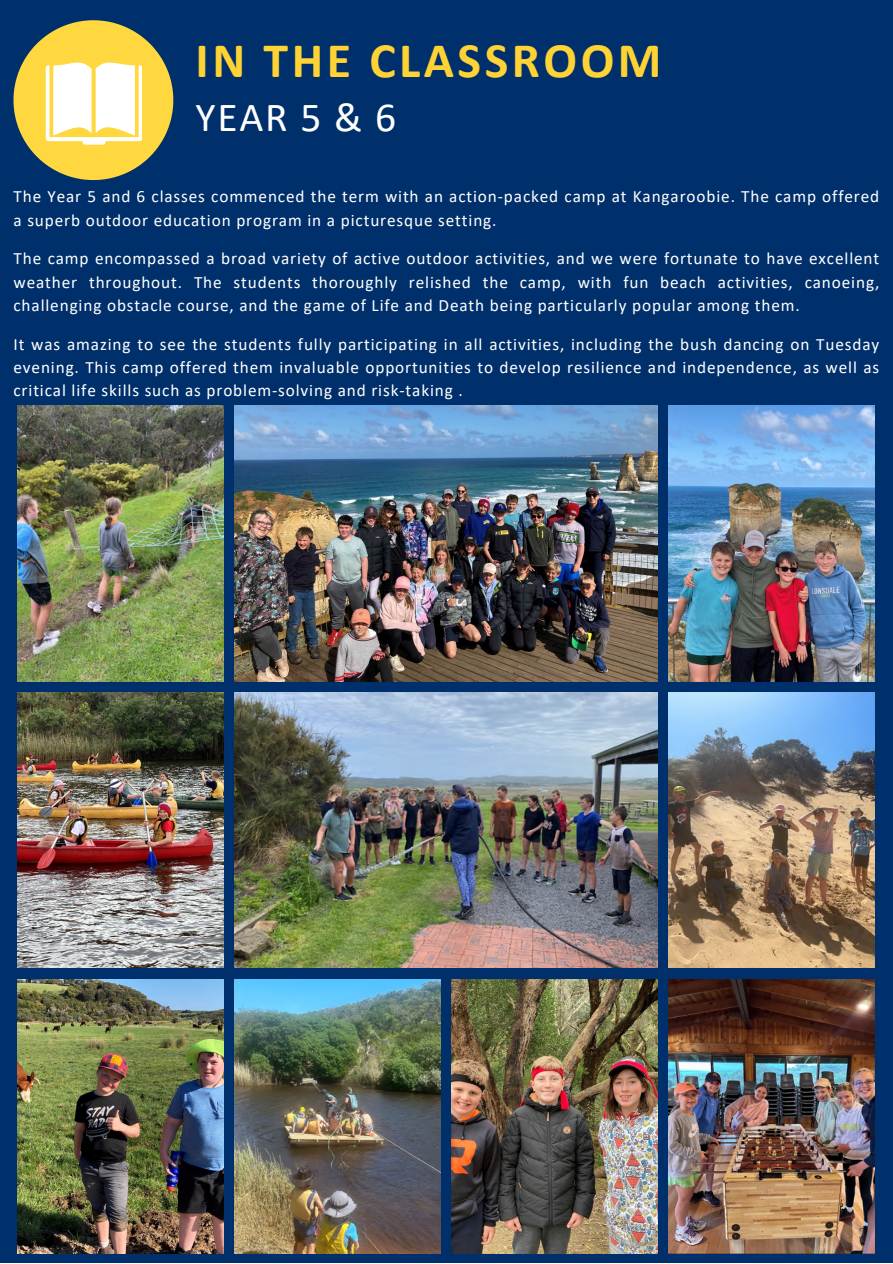
<style>
.page{position:relative;width:893px;height:1264px;background:#fff}
.page>*{position:absolute;margin:0;border:0;box-sizing:border-box;transform-origin:0 0}
.t1{font:700 49.95px "Calibri";letter-spacing:.07em;color:#ffd334}
.t2{font:41.55px "Calibri";color:#fff}
.t3{font:17.25px/23.4px "Calibri";letter-spacing:.05em;color:#fff;text-align:justify}
</style>
<div class="page">
<div style="left:0;top:0;width:892px;height:1262px;background:#00306b"></div>
<img style="left:18px;top:405px;width:205px;height:276px">
<img style="left:235px;top:405px;width:422px;height:276px">
<img style="left:668px;top:405px;width:206px;height:276px">
<img style="left:18px;top:692px;width:205px;height:275px">
<img style="left:235px;top:692px;width:422px;height:275px">
<img style="left:668px;top:692px;width:206px;height:275px">
<img style="left:18px;top:979px;width:205px;height:274px">
<img style="left:235px;top:979px;width:205px;height:274px">
<img style="left:451px;top:979px;width:206px;height:274px">
<img style="left:668px;top:979px;width:206px;height:274px">
<svg style="left:13px;top:20px;width:160px;height:160px"></svg>
<p class="t1" style="left:196px;top:40px;width:467px">IN THE CLASSROOM</p>
<p class="t2" style="left:196px;top:99px;width:202px">YEAR 5 &amp; 6</p>
<p class="t3" style="left:13px;top:186px;width:867px">The Year 5 and 6 classes commenced the term with an action-packed camp at Kangaroobie. The camp offered a superb outdoor education program in a picturesque setting.</p>
<p class="t3" style="left:13px;top:248px;width:867px">The camp encompassed a broad variety of active outdoor activities, and we were fortunate to have excellent weather throughout. The students thoroughly relished the camp, with fun beach activities, canoeing, challenging obstacle course, and the game of Life and Death being particularly popular among them.</p>
<p class="t3" style="left:13px;top:333px;width:867px">It was amazing to see the students fully participating in all activities, including the bush dancing on Tuesday evening. This camp offered them invaluable opportunities to develop resilience and independence, as well as critical life skills such as problem-solving and risk-taking .</p>
</div>
